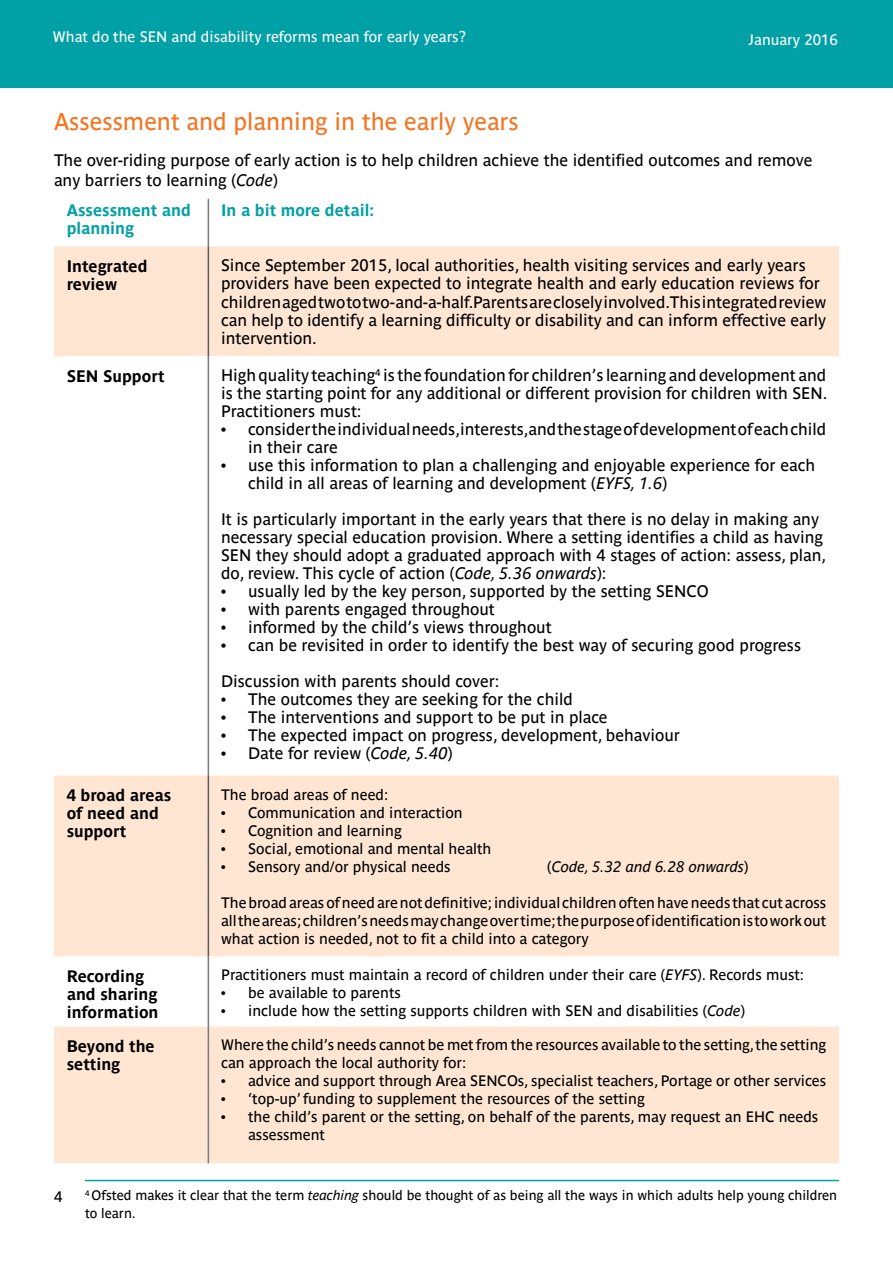
<style>
.page{position:relative;width:893px;height:1263px;background:#fff}
.page>*{position:absolute;margin:0;border:0;box-sizing:border-box;transform-origin:0 0}
.t1{font:24px "Parisine Std";color:#f47421}
.t2{font:16.5px/18px "Parisine Std";color:#000}
.t3{font:700 16.5px/18px "Parisine Std";color:#000}
.t4{font:700 16.5px/18px "Parisine Std";color:#00a0a7}
.t5{font:15px/18px "Parisine Std";color:#000}
.t6{font:15px "Parisine Std";color:#fff}
.t7{font:italic 15px "Parisine Std";color:#000}
.t8{font:13.5px/18px "Parisine Std";color:#000}
.s1{font-style:italic}
.s2{font-style:normal}
</style>
<div class="page">
<hr style="left:85px;top:1180px;width:754px;height:1px;background:#00a0af">
<svg style="left:54px;top:246px;width:785px;height:710px"></svg>
<div style="left:54px;top:1026px;width:785px;height:137px;background:#fee6d3"></div>
<hr style="left:208px;top:199px;width:1px;height:47px;background:#797a7d">
<hr style="left:208px;top:356px;width:1px;height:419px;background:#797a7d">
<hr style="left:208px;top:956px;width:1px;height:70px;background:#797a7d">
<hr style="left:208px;top:1026px;width:1px;height:137px;background:#797a7d">
<hr style="left:208px;top:246px;width:1px;height:110px;background:#58595b">
<hr style="left:208px;top:775px;width:1px;height:181px;background:#58595b">
<div style="left:0;top:0;width:893px;height:87px;background:#00a0a7"></div>
<p class="t6" style="left:53px;top:28px;width:415px">What do the SEN and disability reforms mean for early years?</p>
<p class="t6" style="left:748px;top:31px;width:91px">January 2016</p>
<p class="t6" style="left:752px;top:31px;width:91px">January 2016</p>
<h1 class="t1" style="left:54px;top:108px;width:466px">Assessment and planning in the early years</h1>
<p class="t2" style="left:54px;top:150px;width:760px;line-height:19.8px">The over-riding purpose of early action is to help children achieve the identified outcomes and remove any barriers to learning (<span class="s1">Code</span>)</p>
<p class="t4" style="left:67px;top:201px;width:126px">Assessment and planning</p>
<p class="t4" style="left:221px;top:201px;width:154px">In a bit more detail:</p>
<p class="t3" style="left:67px;top:257px;width:82px">Integrated review</p>
<p class="t2" style="left:221px;top:257px;width:607px">Since September 2015, local authorities, health visiting services and early years providers have been expected to integrate health and early education reviews for children aged two to two-and-a-half. Parents are closely involved. This integrated review can help to identify a learning difficulty or disability and can inform effective early intervention.</p>
<p class="t3" style="left:67px;top:367px;width:100px">SEN Support</p>
<p class="t2" style="left:221px;top:366px;width:608px;text-align:justify">High quality teaching<sup>4</sup> is the foundation for children’s learning and development and is the starting point for any additional or different provision for children with SEN.<br>Practitioners must:</p>
<p class="t2" style="left:248px;top:420px;width:580px;text-indent:-27px">• consider the individual needs, interests, and the stage of development of each child in their care</p>
<p class="t2" style="left:248px;top:456px;width:569px;text-indent:-27px">• use this information to plan a challenging and enjoyable experience for each child in all areas of learning and development (<span class="s1">EYFS, 1.6</span>)</p>
<p class="t2" style="left:221px;top:510px;width:606px">It is particularly important in the early years that there is no delay in making any necessary special education provision. Where a setting identifies a child as having SEN they should adopt a graduated approach with 4 stages of action: assess, plan, do, review. This cycle of action (<span class="s1">Code, 5.36 onwards</span>):</p>
<p class="t2" style="left:221px;top:583px;width:489px">• usually led by the key person, supported by the setting SENCO</p>
<p class="t2" style="left:221px;top:601px;width:275px">• with parents engaged throughout</p>
<p class="t2" style="left:221px;top:619px;width:332px">• informed by the child’s views throughout</p>
<p class="t2" style="left:221px;top:628px;width:581px;line-height:36px">• can be revisited in order to identify the best way of securing good progress<br>Discussion with parents should cover:</p>
<p class="t2" style="left:221px;top:691px;width:353px">• The outcomes they are seeking for the child</p>
<p class="t2" style="left:221px;top:709px;width:388px">• The interventions and support to be put in place</p>
<p class="t2" style="left:221px;top:727px;width:460px">• The expected impact on progress, development, behaviour</p>
<p class="t2" style="left:221px;top:745px;width:233px">• Date for review (<span class="s1">Code, 5.40</span>)</p>
<p class="t3" style="left:67px;top:786px;width:106px">4 broad areas of need and support</p>
<p class="t5" style="left:221px;top:785px;width:169px">The broad areas of need:</p>
<p class="t5" style="left:221px;top:803px;width:243px">• Communication and interaction</p>
<p class="t5" style="left:221px;top:821px;width:182px">• Cognition and learning</p>
<p class="t5" style="left:221px;top:839px;width:272px">• Social, emotional and mental health</p>
<p class="t5" style="left:221px;top:857px;width:231px">• Sensory and/or physical needs</p>
<p class="t7" style="left:547px;top:858px;width:203px"><span class="s2">(</span>Code, 5.32 and 6.28 onwards<span class="s2">)</span></p>
<p class="t5" style="left:221px;top:893px;width:607px;text-align:justify">The broad areas of need are not definitive; individual children often have needs that cut across all the areas; children’s needs may change over time; the purpose of identification is to work out what action is needed, not to fit a child into a category</p>
<p class="t3" style="left:67px;top:967px;width:93px">Recording and sharing information</p>
<p class="t5" style="left:221px;top:966px;width:584px">Practitioners must maintain a record of children under their care (<span class="s1">EYFS</span>). Records must:</p>
<p class="t5" style="left:221px;top:984px;width:181px">• be available to parents</p>
<p class="t5" style="left:221px;top:1002px;width:526px">• include how the setting supports children with SEN and disabilities (<span class="s1">Code</span>)</p>
<p class="t3" style="left:67px;top:1037px;width:89px">Beyond the setting</p>
<p class="t5" style="left:221px;top:1036px;width:607px">Where the child’s needs cannot be met from the resources available to the setting, the setting can approach the local authority for:</p>
<p class="t5" style="left:221px;top:1072px;width:607px">• advice and support through Area SENCOs, specialist teachers, Portage or other services</p>
<p class="t5" style="left:221px;top:1090px;width:425px">• ‘top-up’ funding to supplement the resources of the setting</p>
<p class="t5" style="left:248px;top:1108px;width:572px;text-indent:-27px">• the child’s parent or the setting, on behalf of the parents, may request an EHC needs assessment</p>
<p class="t5" style="left:54px;top:1188px;width:10px">4</p>
<p class="t8" style="left:85px;top:1187px;width:754px"><sup>4</sup> Ofsted makes it clear that the term <span class="s1">teaching</span> should be thought of as being all the ways in which adults help young children to learn.</p>
</div>
